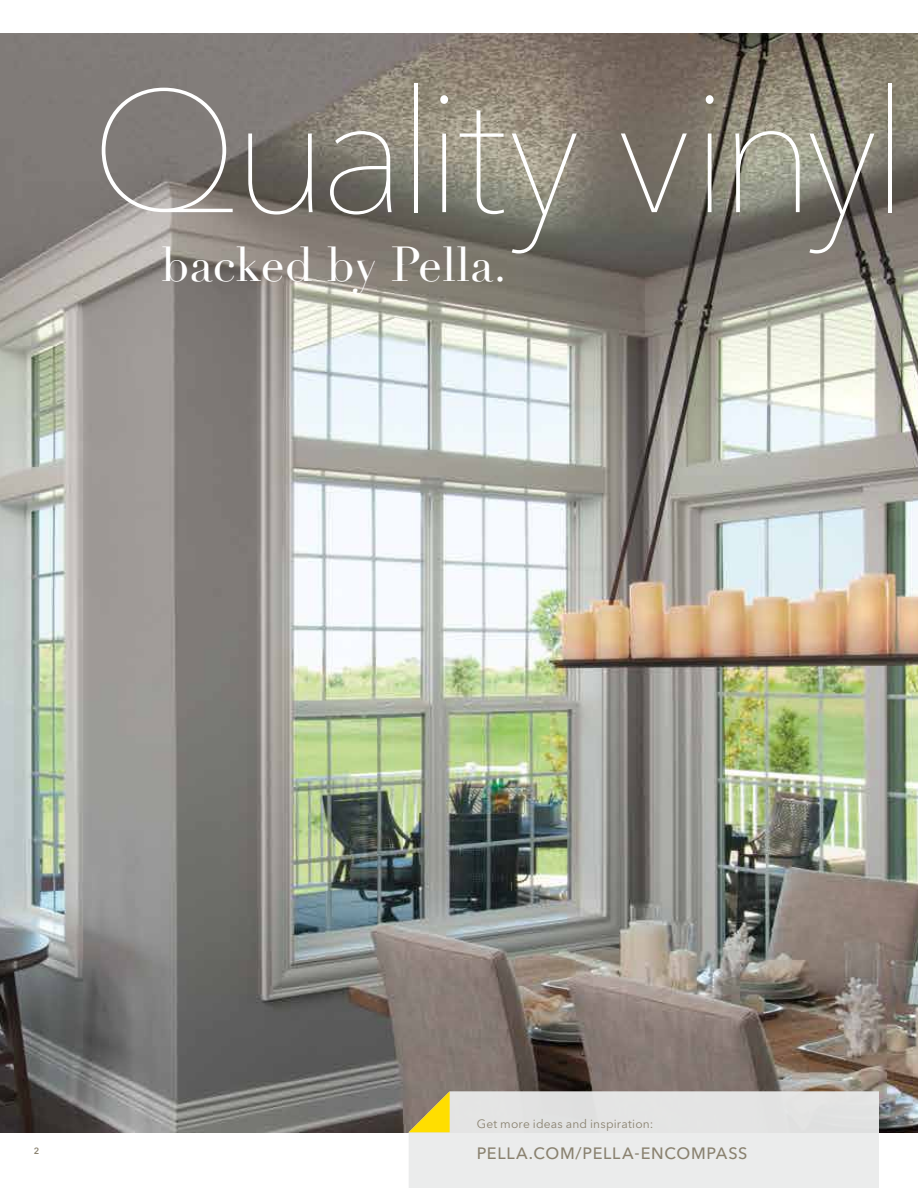
<style>
.page{position:relative;width:918px;height:1188px;background:#fff}
.page>*{position:absolute;margin:0;border:0;box-sizing:border-box;transform-origin:0 0}
.t1{font:200 171px "Avenir Next LT Pro";letter-spacing:-.05em;color:#fff}
.t2{font:48px "Didot";color:#fff}
.t3{font:500 16.35px "Avenir Next LT Pro";letter-spacing:.04em;color:#8a8270}
.t4{font:12px "Avenir Next LT Pro";letter-spacing:.015em;color:#8a8270}
.t5{font:600 9px "Avenir Next LT Pro";color:#8a8270}
</style>
<div class="page">
<img style="left:0;top:34px;width:918px;height:1099px">
<svg style="left:409px;top:1091px;width:470px;height:97px;background:#e7e7e7"></svg>
<svg style="left:409px;top:1091px;width:41px;height:41px;background:#c2ab3b"></svg>
<h1 class="t1" style="left:89px;top:51px;width:822px">Quality vinyl</h1>
<h2 class="t2" style="left:161px;top:235px;width:347px">backed by Pella.</h2>
<p class="t5" style="left:34px;top:1146px;width:7px">2</p>
<p class="t4" style="left:477px;top:1116px;width:178px">Get more ideas and inspiration:</p>
<h3 class="t3" style="left:477px;top:1143px;width:272px">PELLA.COM/PELLA-ENCOMPASS</h3>
</div>
